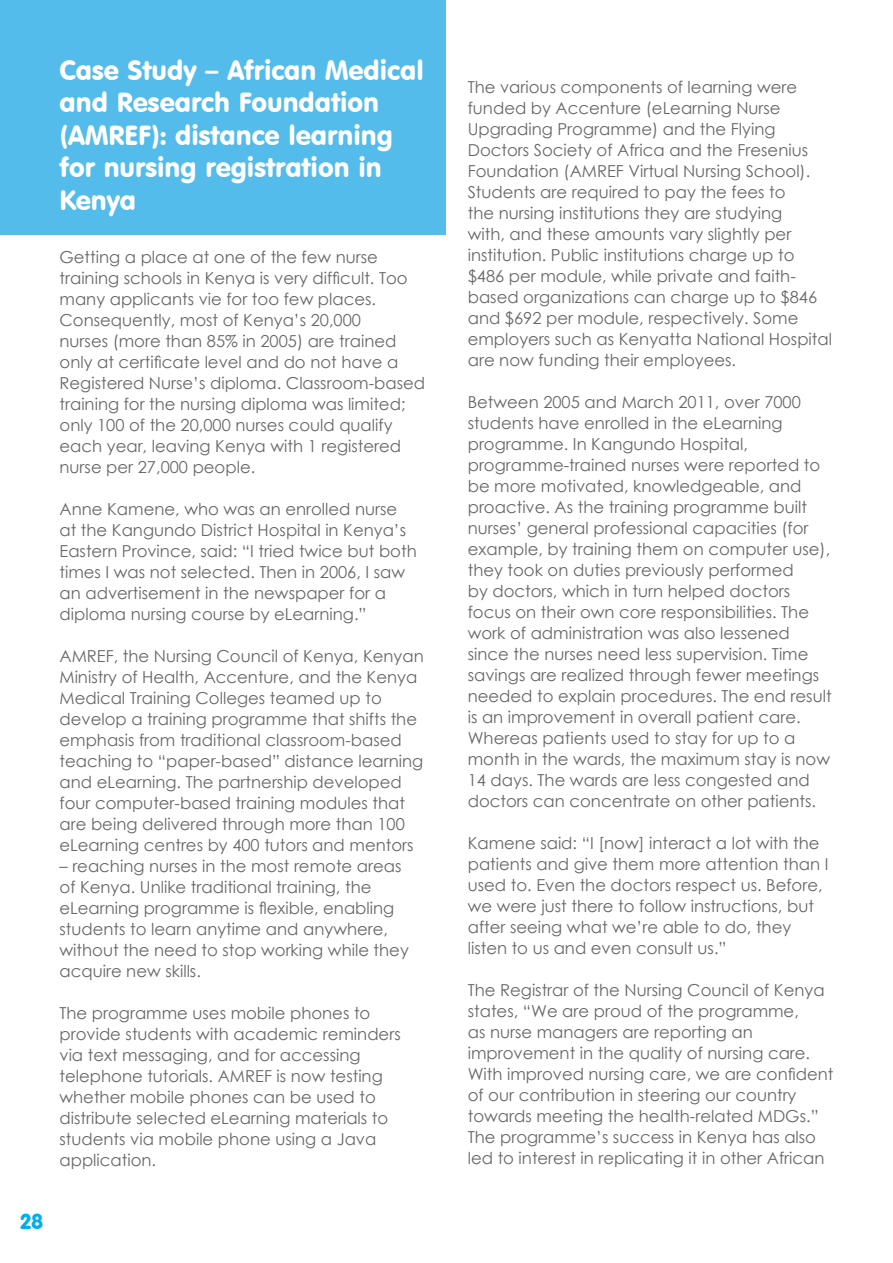
<style>
.page{position:relative;width:893px;height:1263px;background:#fff}
.page>*{position:absolute;margin:0;border:0;box-sizing:border-box;transform-origin:0 0}
.t1{font:27px/32.4px "VAG Rounded BT";color:#fff}
.t2{font:21px "VAG Rounded BT";color:#00aeef}
.t3{font:16.5px/21px "Century Gothic";color:#666767}
</style>
<div class="page">
<div style="left:0;top:0;width:446px;height:235px;background:#54bceb"></div>
<h1 class="t1" style="left:60px;top:57px;width:366px">Case Study – African Medical and Research Foundation (AMREF): distance learning for nursing registration in<br>Kenya</h1>
<p class="t3" style="left:60px;top:248px;width:367px">Getting a place at one of the few nurse training schools in Kenya is very difficult. Too many applicants vie for too few places.<br>Consequently, most of Kenya’s 20,000<br>nurses (more than 85% in 2005) are trained only at certificate level and do not have a Registered Nurse’s diploma. Classroom-based training for the nursing diploma was limited; only 100 of the 20,000 nurses could qualify each year, leaving Kenya with 1 registered nurse per 27,000 people.</p>
<p class="t3" style="left:60px;top:500px;width:359px">Anne Kamene, who was an enrolled nurse at the Kangundo District Hospital in Kenya’s Eastern Province, said: “I tried twice but both times I was not selected. Then in 2006, I saw an advertisement in the newspaper for a diploma nursing course by eLearning.”</p>
<p class="t3" style="left:60px;top:645px;width:366px">AMREF, the Nursing Council of Kenya, Kenyan Ministry of Health, Accenture, and the Kenya Medical Training Colleges teamed up to develop a training programme that shifts the emphasis from traditional classroom-based teaching to “paper-based” distance learning and eLearning. The partnership developed four computer-based training modules that are being delivered through more than 100 eLearning centres by 400 tutors and mentors</p>
<p class="t3" style="left:60px;top:857px;width:351px">– reaching nurses in the most remote areas of Kenya. Unlike traditional training, the eLearning programme is flexible, enabling students to learn anytime and anywhere, without the need to stop working while they acquire new skills.</p>
<p class="t3" style="left:60px;top:1004px;width:343px">The programme uses mobile phones to provide students with academic reminders via text messaging, and for accessing telephone tutorials. AMREF is now testing whether mobile phones can be used to distribute selected eLearning materials to students via mobile phone using a Java application.</p>
<p class="t2" style="left:20px;top:1212px;width:24px">28</p>
<p class="t3" style="left:468px;top:78px;width:366px">The various components of learning were funded by Accenture (eLearning Nurse Upgrading Programme) and the Flying Doctors Society of Africa and the Fresenius Foundation (AMREF Virtual Nursing School).<br>Students are required to pay the fees to<br>the nursing institutions they are studying<br>with, and these amounts vary slightly per institution. Public institutions charge up to $486 per module, while private and faith&shy;based organizations can charge up to $846 and $692 per module, respectively. Some employers such as Kenyatta National Hospital are now funding their employees.</p>
<p class="t3" style="left:468px;top:393px;width:365px">Between 2005 and March 2011, over 7000 students have enrolled in the eLearning programme. In Kangundo Hospital, programme-trained nurses were reported to be more motivated, knowledgeable, and proactive. As the training programme built nurses’ general professional capacities (for example, by training them on computer use), they took on duties previously performed<br>by doctors, which in turn helped doctors focus on their own core responsibilities. The work of administration was also lessened since the nurses need less supervision. Time savings are realized through fewer meetings needed to explain procedures. The end result is an improvement in overall patient care.<br>Whereas patients used to stay for up to a month in the wards, the maximum stay is now 14 days. The wards are less congested and doctors can concentrate on other patients.</p>
<p class="t3" style="left:468px;top:834px;width:362px">Kamene said: “I [now] interact a lot with the patients and give them more attention than I used to. Even the doctors respect us. Before, we were just there to follow instructions, but after seeing what we’re able to do, they listen to us and even consult us.”</p>
<p class="t3" style="left:468px;top:979px;width:367px">The Registrar of the Nursing Council of Kenya states, “We are proud of the programme,<br>as nurse managers are reporting an improvement in the quality of nursing care.<br>With improved nursing care, we are confident of our contribution in steering our country towards meeting the health-related MDGs.” The programme’s success in Kenya has also led to interest in replicating it in other African</p>
</div>
